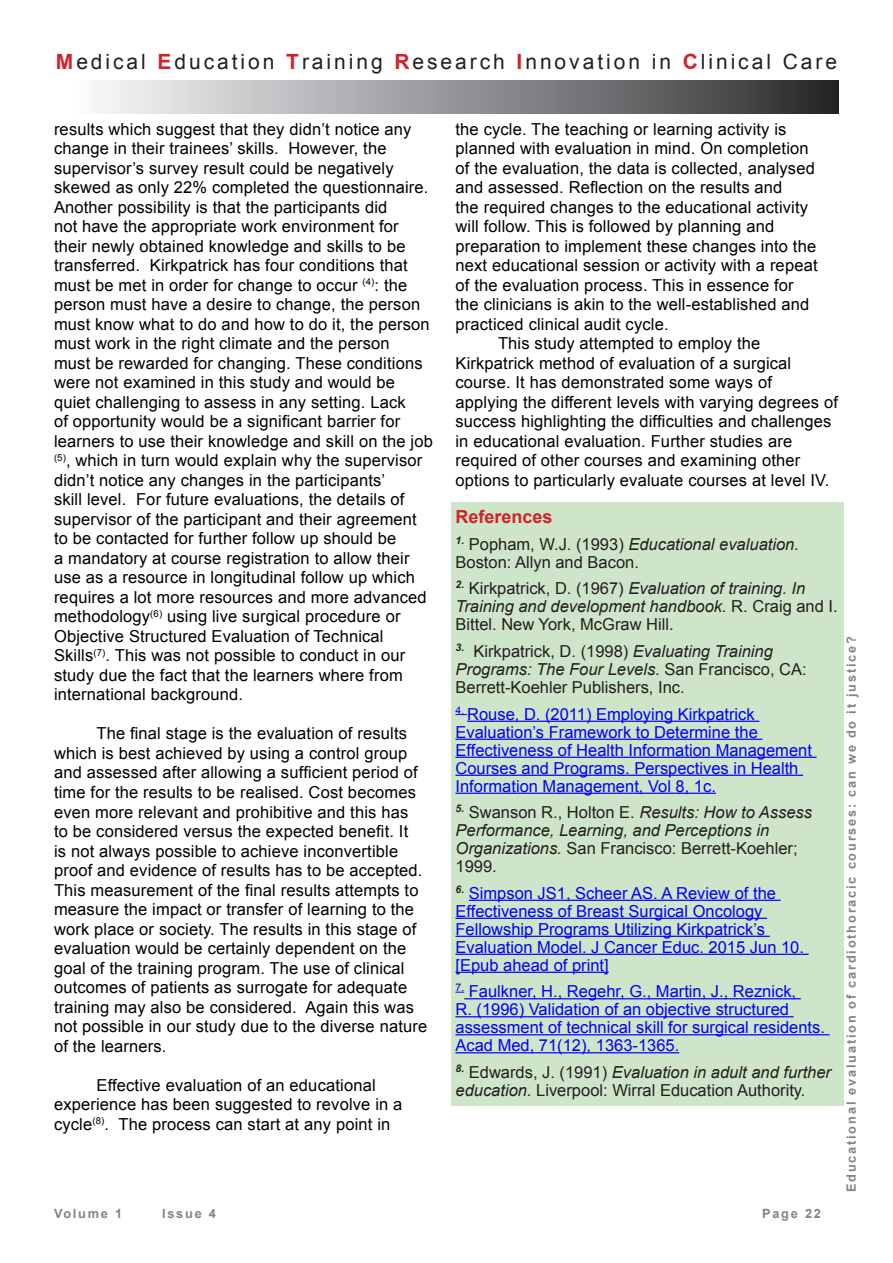
<style>
.page{position:relative;width:893px;height:1263px;background:#fff}
.page>*{position:absolute;margin:0;border:0;box-sizing:border-box;transform-origin:0 0}
.t1{font:21px "Arial";letter-spacing:.14em;color:#231f20}
.t2{font:700 18px "Arial";color:#d1232a}
.t3{font:16.5px/19.5px "Arial";letter-spacing:.01em;color:#000}
.t4{font:16.5px/18px "Arial";color:#00f}
.t5{font:16.5px/18px "Arial";color:#231f20}
.t6{font:italic 16.5px/18px "Arial";color:#231f20}
.t7{font:700 12.75px "Arial";letter-spacing:.14em;color:#828487}
.s1{font-weight:700;color:#d1232a}
.s2{font-style:italic}
.s3{font-style:normal}
</style>
<div class="page">
<div style="left:55px;top:80px;width:783px;height:33px;background:linear-gradient(to right,#fff,#2b2b2e)"></div>
<div style="left:451px;top:503px;width:392px;height:603px;background:#cfe5c9"></div>
<svg style="left:455px;top:714px;width:12px;height:1px"></svg>
<hr style="left:467px;top:721px;width:292px;height:1px;background:#00f">
<hr style="left:455px;top:739px;width:307px;height:1px;background:#00f">
<hr style="left:455px;top:757px;width:362px;height:1px;background:#00f">
<hr style="left:455px;top:775px;width:348px;height:1px;background:#00f">
<hr style="left:455px;top:793px;width:261px;height:1px;background:#00f">
<hr style="left:469px;top:900px;width:312px;height:1px;background:#00f">
<hr style="left:455px;top:918px;width:312px;height:1px;background:#00f">
<hr style="left:455px;top:936px;width:315px;height:1px;background:#00f">
<hr style="left:455px;top:954px;width:354px;height:1px;background:#00f">
<hr style="left:455px;top:972px;width:154px;height:1px;background:#00f">
<hr style="left:464px;top:998px;width:337px;height:1px;background:#00f">
<hr style="left:455px;top:1016px;width:339px;height:1px;background:#00f">
<hr style="left:455px;top:1034px;width:375px;height:1px;background:#00f">
<hr style="left:455px;top:1052px;width:224px;height:1px;background:#00f">
<p class="t1" style="left:56px;top:48px;width:783px"><span class="s1">M</span>edical <span class="s1">E</span>ducation <span class="s1">T</span>raining <span class="s1">R</span>esearch <span class="s1">I</span>nnovation in <span class="s1">C</span>linical Care</p>
<p class="t3" style="left:54px;top:120px;width:380px">results which suggest that they didn’t notice any change in their trainees’ skills. However, the supervisor’s survey result could be negatively skewed as only 22% completed the questionnaire.<br>Another possibility is that the participants did<br>not have the appropriate work environment for their newly obtained knowledge and skills to be transferred. Kirkpatrick has four conditions that must be met in order for change to occur <sup>(4)</sup>: the person must have a desire to change, the person must know what to do and how to do it, the person must work in the right climate and the person<br>must be rewarded for changing. These conditions were not examined in this study and would be quiet challenging to assess in any setting. Lack<br>of opportunity would be a significant barrier for learners to use their knowledge and skill on the job <sup>(5)</sup>, which in turn would explain why the supervisor didn’t notice any changes in the participants’<br>skill level. For future evaluations, the details of supervisor of the participant and their agreement to be contacted for further follow up should be<br>a mandatory at course registration to allow their use as a resource in longitudinal follow up which requires a lot more resources and more advanced methodology<sup>(6)</sup> using live surgical procedure or Objective Structured Evaluation of Technical Skills<sup>(7)</sup>. This was not possible to conduct in our study due the fact that the learners where from international background.</p>
<p class="t3" style="left:54px;top:724px;width:375px;text-indent:43px">The final stage is the evaluation of results which is best achieved by using a control group and assessed after allowing a sufficient period of time for the results to be realised. Cost becomes even more relevant and prohibitive and this has<br>to be considered versus the expected benefit. It<br>is not always possible to achieve inconvertible proof and evidence of results has to be accepted.<br>This measurement of the final results attempts to measure the impact or transfer of learning to the work place or society. The results in this stage of evaluation would be certainly dependent on the goal of the training program. The use of clinical outcomes of patients as surrogate for adequate training may also be considered. Again this was not possible in our study due to the diverse nature of the learners.</p>
<p class="t3" style="left:54px;top:1075px;width:350px;text-indent:43px">Effective evaluation of an educational experience has been suggested to revolve in a cycle<sup>(8)</sup>. The process can start at any point in</p>
<p class="t3" style="left:455px;top:120px;width:364px">the cycle. The teaching or learning activity is planned with evaluation in mind. On completion of the evaluation, the data is collected, analysed and assessed. Reflection on the results and<br>the required changes to the educational activity will follow. This is followed by planning and preparation to implement these changes into the next educational session or activity with a repeat of the evaluation process. This in essence for the clinicians is akin to the well-established and practiced clinical audit cycle.</p>
<p class="t3" style="left:455px;top:334px;width:384px;text-indent:43px">This study attempted to employ the Kirkpatrick method of evaluation of a surgical course. It has demonstrated some ways of applying the different levels with varying degrees of success highlighting the difficulties and challenges in educational evaluation. Further studies are required of other courses and examining other options to particularly evaluate courses at level IV.</p>
<p class="t2" style="left:455px;top:505px;width:99px">References</p>
<p class="t5" style="left:455px;top:535px;width:345px"><sup>1.</sup> Popham, W.J. (1993) <span class="s2">Educational evaluation.<br></span>Boston: Allyn and Bacon.</p>
<p class="t5" style="left:455px;top:580px;width:384px"><sup>2.</sup> Kirkpatrick, D. (1967) <span class="s2">Evaluation of training. In<br>Training and development handbook.</span> R. Craig and I.<br>Bittel. New York, McGraw Hill.</p>
<p class="t5" style="left:455px;top:642px;width:353px"><sup>3.</sup> Kirkpatrick, D. (1998) <span class="s2">Evaluating Training<br>Programs: The Four Levels.</span> San Francisco, CA:<br>Berrett-Koehler Publishers, Inc.</p>
<p class="t4" style="left:455px;top:705px;width:358px"><sup>4.</sup> Rouse, D. (2011) Employing Kirkpatrick Evaluation’s Framework to Determine the Effectiveness of Health Information Management Courses and Programs. Perspectives in Health Information Management, Vol 8, 1c.</p>
<p class="t6" style="left:455px;top:803px;width:358px"><sup>5.</sup> <span class="s3">Swanson R., Holton E.</span> Results: How to Assess Performance, Learning, and Perceptions in Organizations. <span class="s3">San Francisco: Berrett-Koehler; 1999.</span></p>
<p class="t4" style="left:455px;top:884px;width:350px"><sup>6.</sup> Simpson JS1, Scheer AS. A Review of the Effectiveness of Breast Surgical Oncology Fellowship Programs Utilizing Kirkpatrick’s Evaluation Model. J Cancer Educ. 2015 Jun 10. [Epub ahead of print]</p>
<p class="t4" style="left:455px;top:982px;width:371px"><sup>7.</sup> Faulkner, H., Regehr, G., Martin, J., Reznick,<br>R. (1996) Validation of an objective structured assessment of technical skill for surgical residents.<br>Acad Med, 71(12), 1363-1365.</p>
<p class="t5" style="left:455px;top:1063px;width:377px"><sup>8.</sup> Edwards, J. (1991) <span class="s2">Evaluation in adult and further education.</span> Liverpool: Wirral Education Authority.</p>
<p class="t7" style="left:843px;top:1192px;width:557px;rotate:-90deg">Educational evaluation of cardiothoracic courses: can we do it justice?</p>
<p class="t7" style="left:54px;top:1205px;width:70px">Volume 1</p>
<p class="t7" style="left:162px;top:1205px;width:55px">Issue 4</p>
<p class="t7" style="left:762px;top:1205px;width:60px">Page 22</p>
</div>
